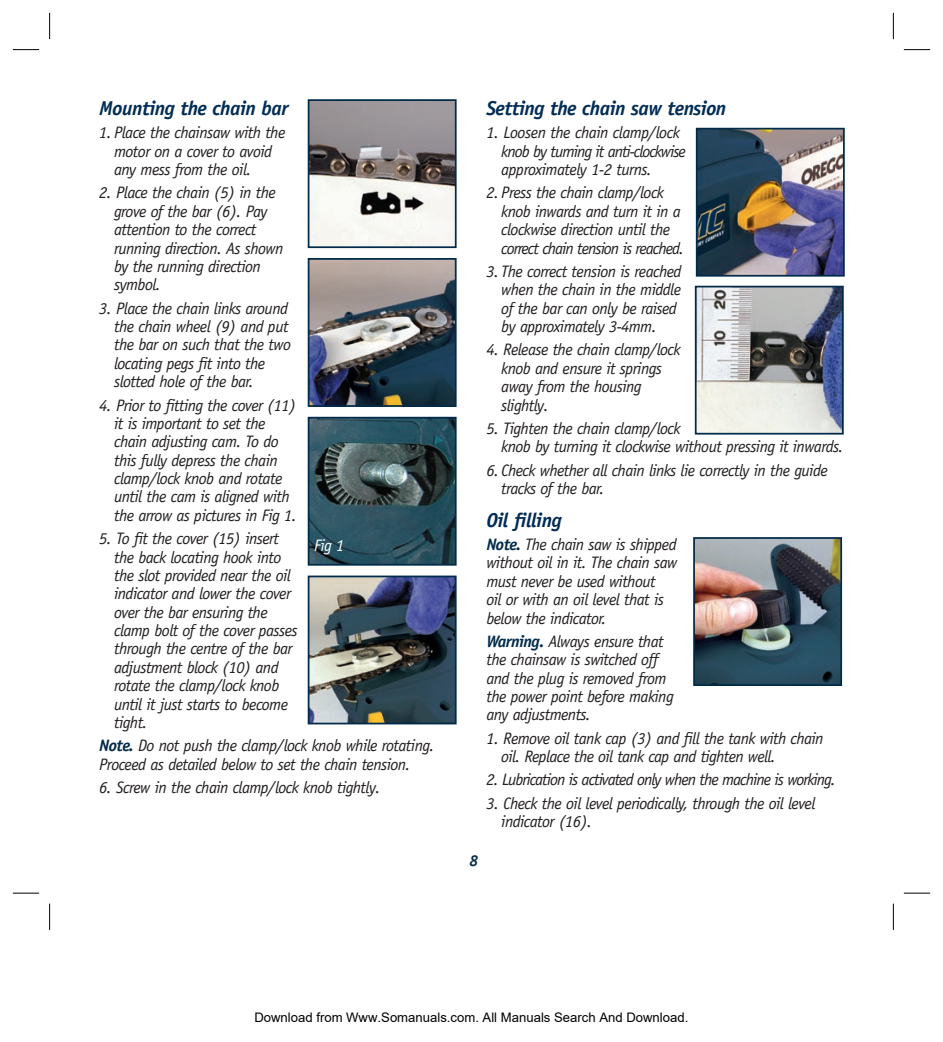
<style>
.page{position:relative;width:943px;height:1042px;background:#fff}
.page>*{position:absolute;margin:0;border:0;box-sizing:border-box;transform-origin:0 0}
.t1{font:italic 700 20.12px "Officina Sans";letter-spacing:-.025em;color:#002c56}
.t2{font:italic 16.62px/18.4px "Officina Sans";letter-spacing:-.035em;color:#231f20}
.t3{font:italic 16.62px "Officina Sans";letter-spacing:-.06em;color:#231f20}
.t4{font:italic 16.62px "Officina Sans";color:#fff}
.t5{font:italic 700 15.75px "Officina Sans";color:#002b4a}
.t6{font:13.12px "Arial";color:#000}
.s1{font-weight:700;color:#002b4a}
</style>
<div class="page">
<img style="left:311px;top:102px;width:142px;height:143px">
<div style="left:308px;top:99px;width:148px;height:149px;border:2px solid #002b4a"></div>
<img style="left:311px;top:420px;width:142px;height:143px">
<div style="left:308px;top:417px;width:148px;height:149px;border:2px solid #002b4a"></div>
<img style="left:699px;top:131px;width:142px;height:143px">
<div style="left:696px;top:128px;width:148px;height:149px;border:2px solid #002b4a"></div>
<img style="left:697px;top:289px;width:143px;height:142px">
<div style="left:694px;top:286px;width:149px;height:148px;border:2px solid #002b4a"></div>
<img style="left:696px;top:540px;width:143px;height:143px">
<div style="left:693px;top:537px;width:149px;height:149px;border:2px solid #002b4a"></div>
<img style="left:311px;top:261px;width:142px;height:143px">
<div style="left:308px;top:258px;width:148px;height:149px;border:2px solid #002b4a"></div>
<img style="left:311px;top:578px;width:142px;height:143px">
<div style="left:308px;top:575px;width:148px;height:149px;border:2px solid #002b4a"></div>
<svg style="left:13px;top:49px;width:26px;height:1px"></svg>
<svg style="left:903px;top:49px;width:27px;height:1px"></svg>
<svg style="left:13px;top:893px;width:26px;height:1px"></svg>
<svg style="left:903px;top:893px;width:27px;height:1px"></svg>
<svg style="left:49px;top:13px;width:1px;height:26px"></svg>
<svg style="left:49px;top:903px;width:1px;height:27px"></svg>
<svg style="left:893px;top:13px;width:1px;height:26px"></svg>
<svg style="left:893px;top:903px;width:1px;height:27px"></svg>
<p class="t1" style="left:99px;top:96px;width:191px">Mounting the chain bar</p>
<p class="t2" style="left:114px;top:124px;width:173px;text-indent:-15px">1. Place the chainsaw with the motor on a cover to avoid any mess from the oil.</p>
<p class="t2" style="left:114px;top:184px;width:171px;text-indent:-15px">2. Place the chain (5) in the grove of the bar (6). Pay attention to the correct running direction. As shown by the running direction symbol.</p>
<p class="t2" style="left:114px;top:299px;width:178px;text-indent:-15px">3. Place the chain links around the chain wheel (9) and put the bar on such that the two locating pegs fit into the slotted hole of the bar.</p>
<p class="t2" style="left:114px;top:396px;width:184px;text-indent:-15px">4. Prior to fitting the cover (11) it is important to set the chain adjusting cam. To do this fully depress the chain clamp/lock knob and rotate until the cam is aligned with the arrow as pictures in Fig 1.</p>
<p class="t2" style="left:114px;top:529px;width:185px;text-indent:-15px">5. To fit the cover (15) insert the back locating hook into the slot provided near the oil indicator and lower the cover over the bar ensuring the clamp bolt of the cover passes through the centre of the bar adjustment block (10) and rotate the clamp/lock knob until it just starts to become tight.</p>
<p class="t2" style="left:99px;top:736px;width:337px"><span class="s1">Note.</span> Do not push the clamp/lock knob while rotating.<br>Proceed as detailed below to set the chain tension.</p>
<p class="t2" style="left:99px;top:778px;width:283px">6. Screw in the chain clamp/lock knob tightly.</p>
<p class="t4" style="left:314px;top:535px;width:32px">Fig 1</p>
<p class="t1" style="left:486px;top:96px;width:241px">Setting the chain saw tension</p>
<p class="t2" style="left:501px;top:124px;width:186px;text-indent:-15px">1. Loosen the chain clamp/lock knob by turning it anti-clockwise approximately 1-2 turns.</p>
<p class="t2" style="left:501px;top:184px;width:184px;text-indent:-15px">2. Press the chain clamp/lock knob inwards and turn it in a clockwise direction until the correct chain tension is reached.</p>
<p class="t2" style="left:501px;top:262px;width:182px;text-indent:-15px">3. The correct tension is reached when the chain in the middle of the bar can only be raised by approximately 3-4mm.</p>
<p class="t2" style="left:501px;top:341px;width:181px;text-indent:-15px">4. Release the chain clamp/lock knob and ensure it springs away from the housing slightly.</p>
<p class="t2" style="left:501px;top:419px;width:343px;text-indent:-15px">5. Tighten the chain clamp/lock<br>knob by turning it clockwise without pressing it inwards.</p>
<p class="t2" style="left:501px;top:461px;width:328px;text-indent:-15px">6. Check whether all chain links lie correctly in the guide tracks of the bar.</p>
<p class="t1" style="left:486px;top:508px;width:77px">Oil filling</p>
<p class="t2" style="left:486px;top:535px;width:192px"><span class="s1">Note.</span> The chain saw is shipped without oil in it. The chain saw must never be used without<br>oil or with an oil level that is below the indicator.</p>
<p class="t2" style="left:486px;top:632px;width:189px"><span class="s1">Warning.</span> Always ensure that the chainsaw is switched off and the plug is removed from the power point before making any adjustments.</p>
<p class="t2" style="left:501px;top:729px;width:323px;text-indent:-15px">1. Remove oil tank cap (3) and fill the tank with chain oil. Replace the oil tank cap and tighten well.</p>
<p class="t3" style="left:486px;top:770px;width:351px">2. Lubrication is activated only when the machine is working.</p>
<p class="t2" style="left:501px;top:794px;width:316px;text-indent:-15px">3. Check the oil level periodically, through the oil level indicator (16).</p>
<p class="t5" style="left:469px;top:851px;width:10px">8</p>
<p class="t6" style="left:254px;top:1010px;width:435px">Download from Www.Somanuals.com. All Manuals Search And Download.</p>
</div>
